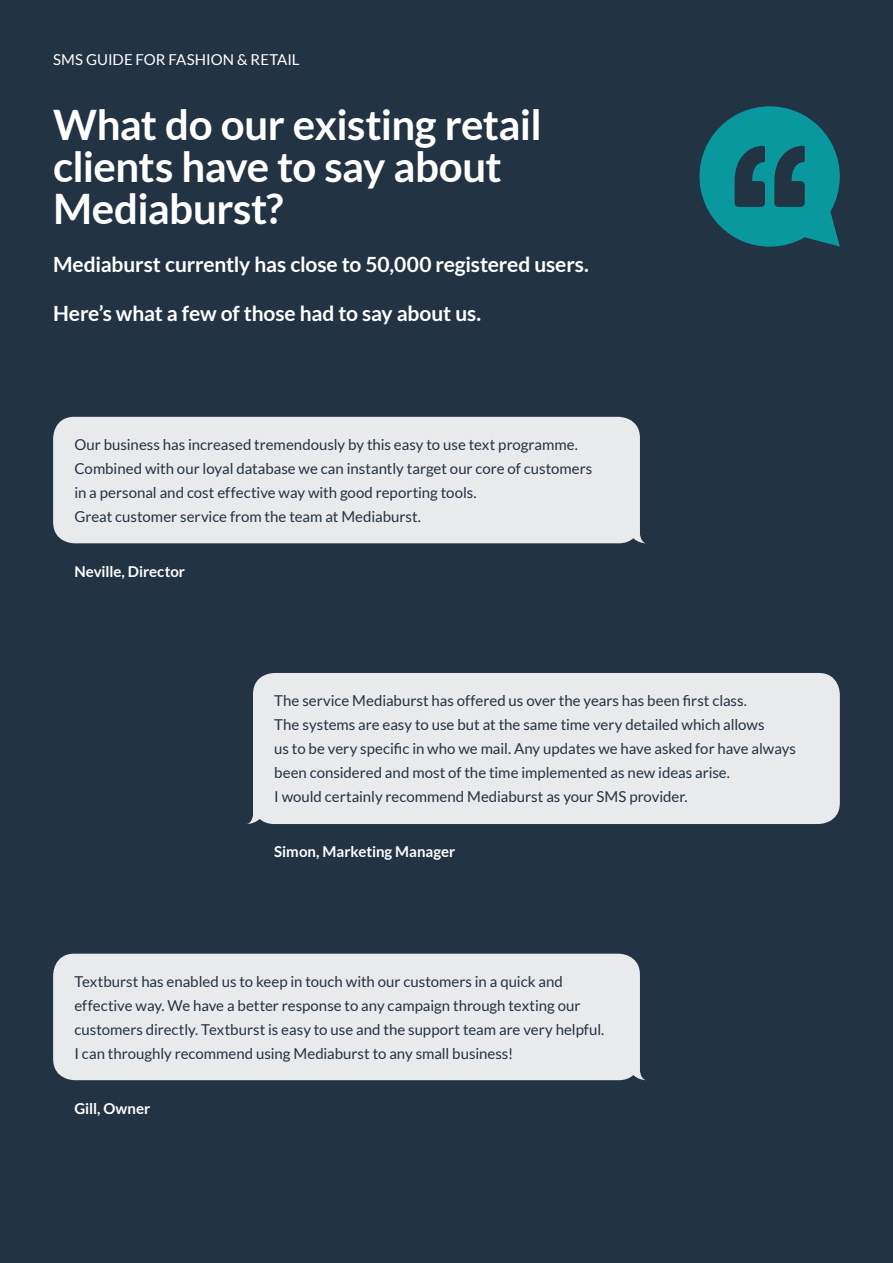
<style>
.page{position:relative;width:893px;height:1263px;background:#234}
.page>*{position:absolute;margin:0;border:0;box-sizing:border-box;transform-origin:0 0}
.t1{font:700 42px/42px "Lato";letter-spacing:-.015em;color:#fff}
.t2{font:700 21px "Lato";letter-spacing:-.005em;color:#fff}
.t3{font:15px/24px "Lato";color:#234}
.t4{font:700 15px "Lato";color:#fff}
.t5{font:15px "Lato";color:#fff}
</style>
<div class="page">
<svg style="left:699px;top:106px;width:141px;height:141px"></svg>
<div style="left:53px;top:417px;width:592px;height:126px;background:#e8eaeb"></div>
<div style="left:53px;top:954px;width:592px;height:126px;background:#e8eaeb"></div>
<div style="left:247px;top:673px;width:593px;height:151px;background:#e8eaeb"></div>
<p class="t5" style="left:53px;top:51px;width:248px">SMS GUIDE FOR FASHION &amp; RETAIL</p>
<h1 class="t1" style="left:53px;top:103px;width:490px">What do our existing retail clients have to say about<br>Mediaburst?</h1>
<h2 class="t2" style="left:53px;top:253px;width:537px">Mediaburst currently has close to 50,000 registered users.</h2>
<h2 class="t2" style="left:53px;top:301px;width:429px">Here’s what a few of those had to say about us.</h2>
<p class="t3" style="left:74px;top:433px;width:519px">Our business has increased tremendously by this easy to use text programme.<br>Combined with our loyal database we can instantly target our core of customers in a personal and cost effective way with good reporting tools.<br>Great customer service from the team at Mediaburst.</p>
<p class="t4" style="left:74px;top:563px;width:112px">Neville, Director</p>
<p class="t3" style="left:274px;top:689px;width:523px">The service Mediaburst has offered us over the years has been first class.<br>The systems are easy to use but at the same time very detailed which allows<br>us to be very specific in who we mail. Any updates we have asked for have always been considered and most of the time implemented as new ideas arise.<br>I would certainly recommend Mediaburst as your SMS provider.</p>
<p class="t4" style="left:274px;top:843px;width:183px">Simon, Marketing Manager</p>
<p class="t3" style="left:74px;top:969px;width:532px">Textburst has enabled us to keep in touch with our customers in a quick and effective way. We have a better response to any campaign through texting our customers directly. Textburst is easy to use and the support team are very helpful.<br>I can throughly recommend using Mediaburst to any small business!</p>
<p class="t4" style="left:74px;top:1099px;width:77px">Gill, Owner</p>
</div>
